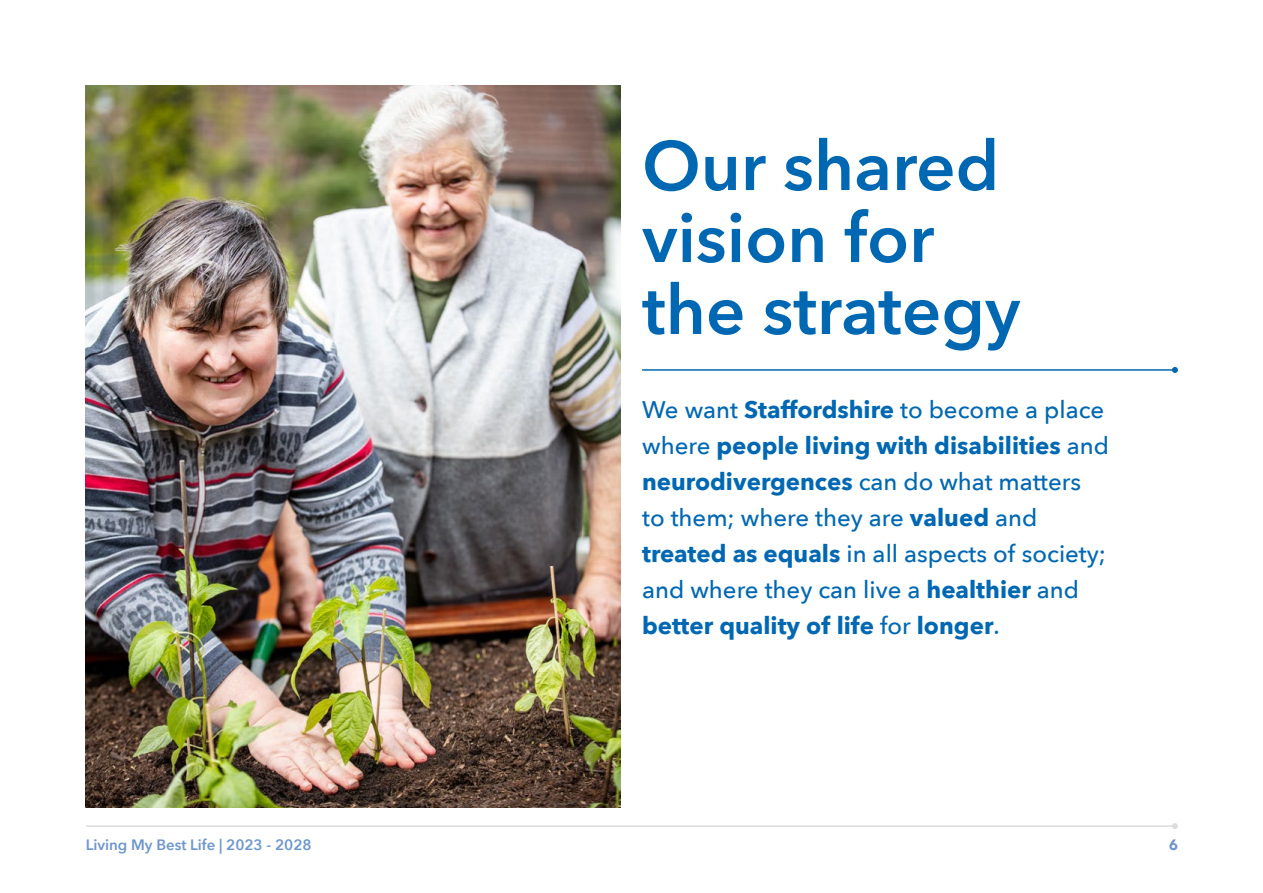
<style>
.page{position:relative;width:1263px;height:893px;background:#fff}
.page>*{position:absolute;margin:0;border:0;box-sizing:border-box;transform-origin:0 0}
.t1{font:600 69px/72px "Avenir Next";color:#0068b3}
.Sub_Header{font:500 24px/36px "Avenir Next";color:#0068b3}
.t2{font:600 15px "Avenir Next";color:#6e96ce}
.t3{font:900 15px "Avenir";color:#6e96ce}
.s1{font-weight:700}
</style>
<div class="page">
<hr style="left:86px;top:825px;width:1089px;height:2px;background:#dedddd">
<svg style="left:1172px;top:823px;width:6px;height:6px"></svg>
<hr style="left:642px;top:369px;width:533px;height:2px;background:#0068b3">
<svg style="left:1172px;top:367px;width:6px;height:6px"></svg>
<img style="left:85px;top:85px;width:536px;height:723px">
<p class="t1" style="left:642px;top:128px;width:359px">Our shared</p>
<p class="t1" style="left:642px;top:200px;width:380px">vision for the strategy</p>
<p class="Sub_Header" style="left:642px;top:391px;width:468px">We want <span class="s1">Staffordshire</span> to become a place where <span class="s1">people living with disabilities</span> and <span class="s1">neurodivergences</span> can do what matters to them; where they are <span class="s1">valued</span> and <span class="s1">treated as equals</span> in all aspects of society; and where they can live a <span class="s1">healthier</span> and <span class="s1">better quality of life</span> for <span class="s1">longer</span>.</p>
<p class="t2" style="left:86px;top:831px;width:227px">Living My Best Life | 2023 - 2028</p>
<p class="t3" style="left:1169px;top:831px;width:10px">6</p>
</div>
